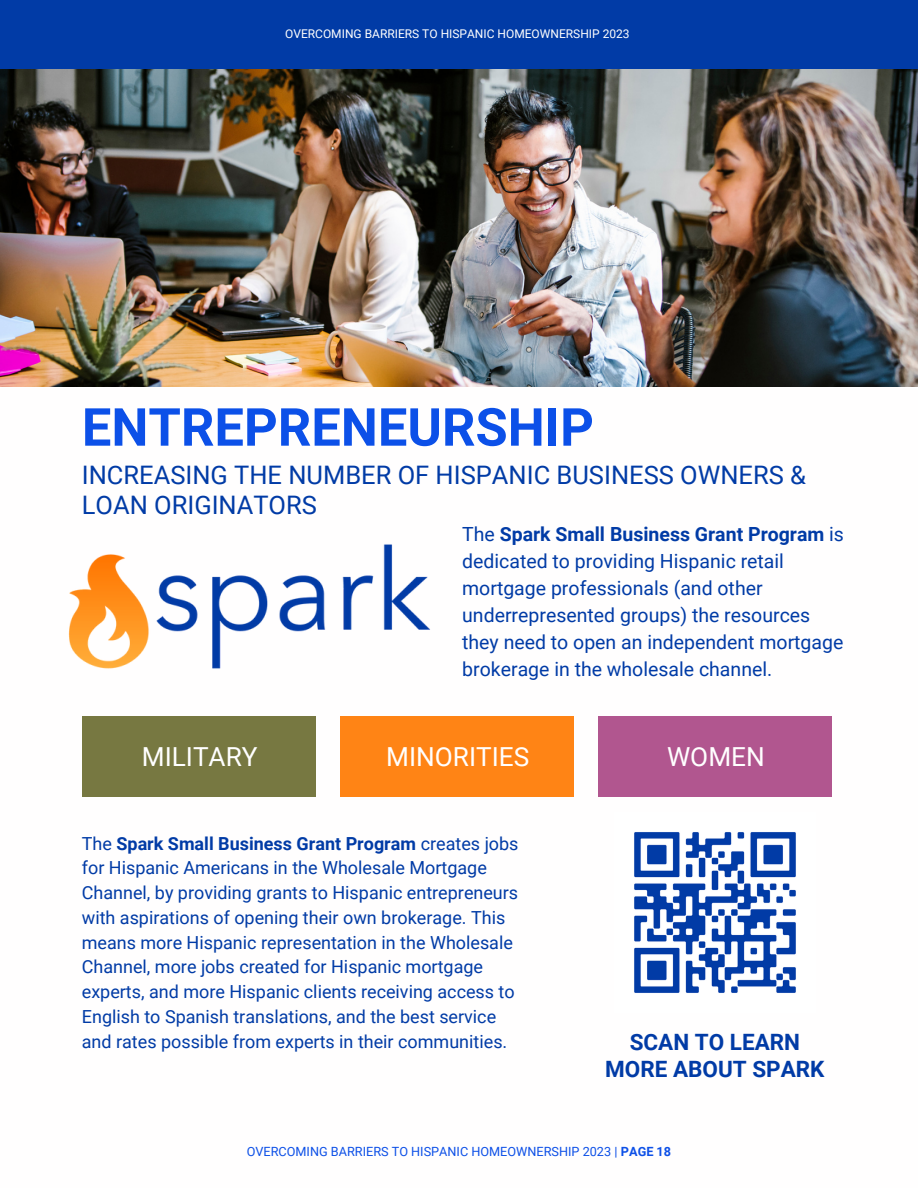
<style>
.page{position:relative;width:918px;height:1188px;background:#fff}
.page>*{position:absolute;margin:0;border:0;box-sizing:border-box;transform-origin:0 0}
.t1{font:700 52.5px "Roboto";color:#0c50e8}
.t2{font:26.25px "Roboto";color:#fff}
.t3{font:25.5px/30.3px "Roboto";color:#013ba6}
.t4{font:700 22.5px/27px "Roboto";color:#013ba6;text-align:center}
.t5{font:19.5px/27px "Roboto";color:#013ba6}
.t6{font:18px/24.8px "Roboto";color:#013ba6}
.t7{font:12.75px "Roboto";color:#0d50e7}
.t8{font:12px "Roboto";color:#fff}
.s1{font-weight:700}
</style>
<div class="page">
<img style="left:68px;top:544px;width:362px;height:125px">
<img style="left:634px;top:832px;width:162px;height:161px">
<div style="left:82px;top:717px;width:234px;height:80px;background:#777841"></div>
<div style="left:340px;top:717px;width:234px;height:80px;background:#ff8415"></div>
<div style="left:598px;top:717px;width:234px;height:80px;background:#b1568f"></div>
<img style="left:0;top:69px;width:918px;height:318px">
<div style="left:0;top:0;width:918px;height:69px;background:#013ba6"></div>
<p class="t8" style="left:285px;top:27px;width:346px">OVERCOMING BARRIERS TO HISPANIC HOMEOWNERSHIP 2023</p>
<h1 class="t1" style="left:82px;top:397px;width:514px">ENTREPRENEURSHIP</h1>
<h3 class="t3" style="left:82px;top:460px;width:726px">INCREASING THE NUMBER OF HISPANIC BUSINESS OWNERS &amp;<br>LOAN ORIGINATORS</h3>
<p class="t5" style="left:462px;top:520px;width:383px">The <span class="s1">Spark Small Business Grant Program</span> is dedicated to providing Hispanic retail mortgage professionals (and other underrepresented groups) the resources they need to open an independent mortgage brokerage in the wholesale channel.</p>
<h2 class="t2" style="left:142px;top:742px;width:117px">MILITARY</h2>
<h2 class="t2" style="left:386px;top:742px;width:145px">MINORITIES</h2>
<h2 class="t2" style="left:667px;top:742px;width:99px">WOMEN</h2>
<p class="t6" style="left:82px;top:831px;width:438px">The <span class="s1">Spark Small Business Grant Program</span> creates jobs for Hispanic Americans in the Wholesale Mortgage Channel, by providing grants to Hispanic entrepreneurs with aspirations of opening their own brokerage. This means more Hispanic representation in the Wholesale Channel, more jobs created for Hispanic mortgage experts, and more Hispanic clients receiving access to English to Spanish translations, and the best service and rates possible from experts in their communities.</p>
<p class="t4" style="left:605px;top:1029px;width:221px">SCAN TO LEARN<br>MORE ABOUT SPARK</p>
<p class="t7" style="left:247px;top:1144px;width:426px">OVERCOMING BARRIERS TO HISPANIC HOMEOWNERSHIP 2023 | <span class="s1">PAGE 18</span></p>
</div>
